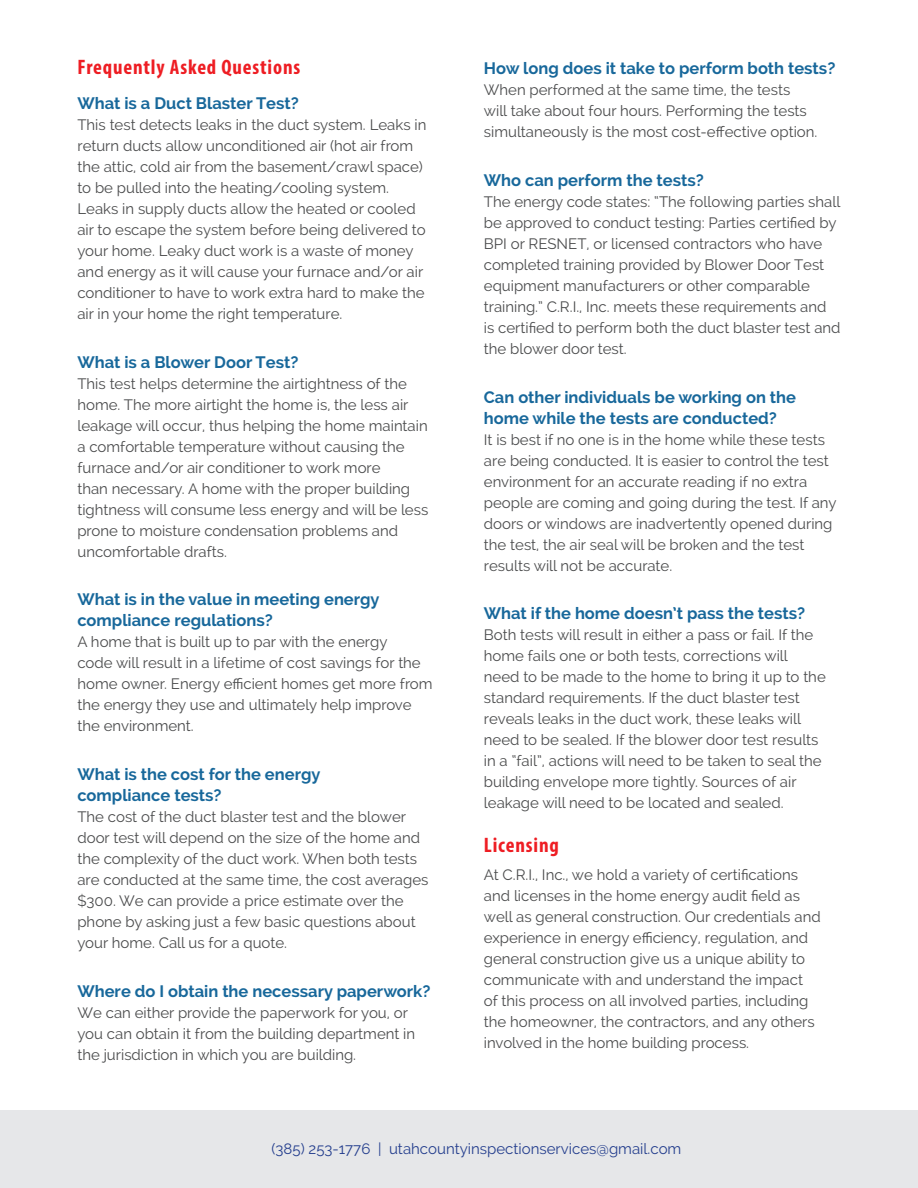
<style>
.page{position:relative;width:918px;height:1188px;background:#fff}
.page>*{position:absolute;margin:0;border:0;box-sizing:border-box;transform-origin:0 0}
.t1{font:700 condensed 21px "Myriad Pro";letter-spacing:.04em;color:#ee1d23}
.t2{font:700 16.5px/21px "Raleway";color:#18689b}
.t3{font:15px/21px "Raleway";color:#4b4c4d}
.t4{font:15px "Raleway";color:#253f8e}
</style>
<div class="page">
<div style="left:0;top:1111px;width:918px;height:77px;background:#e6e7e9"></div>
<p class="t1" style="left:77px;top:54px;width:224px">Frequently Asked Questions</p>
<p class="t2" style="left:77px;top:93px;width:223px">What is a Duct Blaster Test?</p>
<p class="t3" style="left:77px;top:114px;width:350px">This test detects leaks in the duct system. Leaks in return ducts allow unconditioned air (hot air from the attic, cold air from the basement/crawl space) to be pulled into the heating/cooling system.<br>Leaks in supply ducts allow the heated or cooled air to escape the system before being delivered to your home. Leaky duct work is a waste of money and energy as it will cause your furnace and/or air conditioner to have to work extra hard to make the air in your home the right temperature.</p>
<p class="t2" style="left:77px;top:351px;width:222px">What is a Blower Door Test?</p>
<p class="t3" style="left:77px;top:373px;width:352px">This test helps determine the airtightness of the home. The more airtight the home is, the less air leakage will occur, thus helping the home maintain a comfortable temperature without causing the furnace and/or air conditioner to work more<br>than necessary. A home with the proper building tightness will consume less energy and will be less prone to moisture condensation problems and uncomfortable drafts.</p>
<p class="t2" style="left:77px;top:589px;width:304px">What is in the value in meeting energy compliance regulations?</p>
<p class="t3" style="left:77px;top:631px;width:357px">A home that is built up to par with the energy<br>code will result in a lifetime of cost savings for the home owner. Energy efficient homes get more from the energy they use and ultimately help improve the environment.</p>
<p class="t2" style="left:77px;top:764px;width:245px">What is the cost for the energy compliance tests?</p>
<p class="t3" style="left:77px;top:806px;width:353px">The cost of the duct blaster test and the blower door test will depend on the size of the home and the complexity of the duct work. When both tests are conducted at the same time, the cost averages $300. We can provide a price estimate over the phone by asking just a few basic questions about your home. Call us for a quote.</p>
<p class="t2" style="left:77px;top:981px;width:355px">Where do I obtain the necessary paperwork?</p>
<p class="t3" style="left:77px;top:1002px;width:339px">We can either provide the paperwork for you, or you can obtain it from the building department in the jurisdiction in which you are building.</p>
<p class="t2" style="left:484px;top:58px;width:353px">How long does it take to perform both tests?</p>
<p class="t3" style="left:484px;top:79px;width:335px">When performed at the same time, the tests will take about four hours. Performing the tests simultaneously is the most cost-effective option.</p>
<p class="t2" style="left:484px;top:170px;width:221px">Who can perform the tests?</p>
<p class="t3" style="left:484px;top:191px;width:358px">The energy code states: “The following parties shall be approved to conduct testing: Parties certified by BPI or RESNET, or licensed contractors who have completed training provided by Blower Door Test equipment manufacturers or other comparable training.” C.R.I., Inc. meets these requirements and is certified to perform both the duct blaster test and the blower door test.</p>
<p class="t2" style="left:484px;top:386px;width:314px">Can other individuals be working on the home while the tests are conducted?</p>
<p class="t3" style="left:484px;top:429px;width:354px">It is best if no one is in the home while these tests are being conducted. It is easier to control the test environment for an accurate reading if no extra people are coming and going during the test. If any doors or windows are inadvertently opened during the test, the air seal will be broken and the test results will not be accurate.</p>
<p class="t2" style="left:484px;top:603px;width:323px">What if the home doesn’t pass the tests?</p>
<p class="t3" style="left:484px;top:624px;width:343px">Both tests will result in either a pass or fail. If the home fails one or both tests, corrections will need to be made to the home to bring it up to the standard requirements. If the duct blaster test reveals leaks in the duct work, these leaks will need to be sealed. If the blower door test results in a “fail”, actions will need to be taken to seal the building envelope more tightly. Sources of air leakage will need to be located and sealed.</p>
<p class="t1" style="left:484px;top:832px;width:77px">Licensing</p>
<p class="t3" style="left:484px;top:864px;width:338px">At C.R.I., Inc., we hold a variety of certifications and licenses in the home energy audit field as well as general construction. Our credentials and experience in energy efficiency, regulation, and general construction give us a unique ability to communicate with and understand the impact of this process on all involved parties, including the homeowner, the contractors, and any others involved in the home building process.</p>
<p class="t4" style="left:272px;top:1140px;width:411px">(385) 253-1776 | utahcountyinspectionservices@gmail.com</p>
</div>
